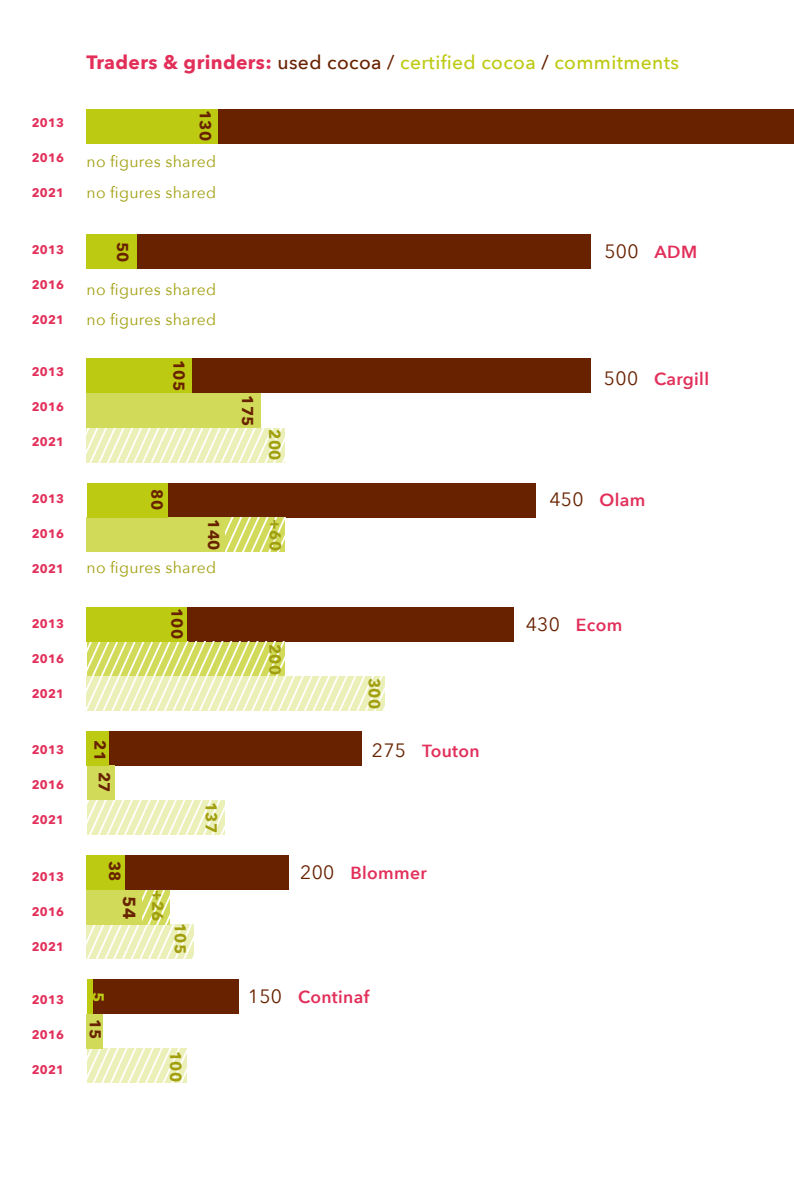
<style>
.page{position:relative;width:794px;height:1191px;background:#fff}
.page>*{position:absolute;margin:0;border:0;box-sizing:border-box;transform-origin:0 0}
.t1{font:500 19.25px "Avenir Next";letter-spacing:.02em;color:#bdca12}
.t2{font:19.25px "Avenir Next";color:#682200}
.t3{font:600 17.5px "Avenir Next";letter-spacing:.02em;color:#e22f5a}
.t4{font:700 17.5px "Avenir Next";color:#682200}
.t5{font:15.75px/29.8px "Avenir Next";letter-spacing:.02em;color:#a19f0e}
.t6{font:700 15.75px "Avenir Next";letter-spacing:.02em;color:#682200}
.t7{font:700 15.75px "Avenir Next";letter-spacing:.02em;color:#a19f0e}
.t8{font:700 12.25px "Avenir Next";letter-spacing:.02em;color:#e22f5a}
.s1{font-weight:700;color:#e22f5a}
.s2{color:#682200}
.s3{font-weight:400;font-size:19.25px;color:#682200}
.s4{font-weight:600;font-size:17.5px;color:#e22f5a}
</style>
<div class="page">
<div style="left:93px;top:979px;width:146px;height:35px;background:#682200"></div>
<div style="left:218px;top:109px;width:576px;height:35px;background:#682200"></div>
<div style="left:137px;top:234px;width:453px;height:34px;background:#682200"></div>
<div style="left:192px;top:358px;width:398px;height:35px;background:#682200"></div>
<div style="left:167px;top:483px;width:368px;height:34px;background:#682200"></div>
<div style="left:187px;top:607px;width:327px;height:34px;background:#682200"></div>
<div style="left:109px;top:731px;width:253px;height:34px;background:#682200"></div>
<div style="left:125px;top:855px;width:164px;height:35px;background:#682200"></div>
<div style="left:86px;top:234px;width:51px;height:34px;background:#bdca12"></div>
<div style="left:86px;top:109px;width:132px;height:35px;background:#bdca12"></div>
<svg style="left:225px;top:517px;width:60px;height:35px;background:#dbe27e"></svg>
<svg style="left:87px;top:641px;width:298px;height:70px"></svg>
<div style="left:87px;top:607px;width:100px;height:34px;background:#bdca12"></div>
<svg style="left:87px;top:800px;width:138px;height:35px"></svg>
<div style="left:87px;top:765px;width:27px;height:35px;background:#d1da59"></div>
<div style="left:87px;top:731px;width:22px;height:34px;background:#bdca12"></div>
<svg style="left:87px;top:1048px;width:100px;height:35px"></svg>
<div style="left:87px;top:1014px;width:16px;height:34px;background:#d1da59"></div>
<div style="left:87px;top:979px;width:6px;height:35px;background:#bdca12"></div>
<div style="left:87px;top:517px;width:138px;height:35px;background:#d1da59"></div>
<div style="left:87px;top:483px;width:80px;height:34px;background:#bdca12"></div>
<svg style="left:86px;top:428px;width:199px;height:34px"></svg>
<div style="left:86px;top:393px;width:174px;height:35px;background:#d1da59"></div>
<div style="left:86px;top:358px;width:106px;height:35px;background:#bdca12"></div>
<div style="left:86px;top:855px;width:39px;height:35px;background:#bdca12"></div>
<svg style="left:86px;top:890px;width:108px;height:69px"></svg>
<p class="t8" style="left:32px;top:112px;width:34px">2013</p>
<p class="t8" style="left:32px;top:147px;width:34px">2016</p>
<p class="t8" style="left:32px;top:182px;width:34px">2021</p>
<p class="t8" style="left:32px;top:239px;width:34px">2013</p>
<p class="t8" style="left:32px;top:274px;width:34px">2016</p>
<p class="t8" style="left:32px;top:309px;width:34px">2021</p>
<p class="t8" style="left:32px;top:361px;width:34px">2013</p>
<p class="t8" style="left:32px;top:396px;width:34px">2016</p>
<p class="t8" style="left:32px;top:431px;width:34px">2021</p>
<p class="t8" style="left:32px;top:488px;width:34px">2013</p>
<p class="t8" style="left:32px;top:523px;width:34px">2016</p>
<p class="t8" style="left:32px;top:558px;width:34px">2021</p>
<p class="t8" style="left:32px;top:613px;width:34px">2013</p>
<p class="t8" style="left:32px;top:648px;width:34px">2016</p>
<p class="t8" style="left:32px;top:683px;width:34px">2021</p>
<p class="t8" style="left:32px;top:739px;width:34px">2013</p>
<p class="t8" style="left:32px;top:774px;width:34px">2016</p>
<p class="t8" style="left:32px;top:809px;width:34px">2021</p>
<p class="t8" style="left:32px;top:866px;width:34px">2013</p>
<p class="t8" style="left:32px;top:901px;width:34px">2016</p>
<p class="t8" style="left:32px;top:936px;width:34px">2021</p>
<p class="t8" style="left:32px;top:989px;width:34px">2013</p>
<p class="t8" style="left:32px;top:1024px;width:34px">2016</p>
<p class="t8" style="left:32px;top:1059px;width:34px">2021</p>
<h1 class="t1" style="left:87px;top:46px;width:594px"><span class="s1">Traders &amp; grinders:</span> <span class="s2">used cocoa /</span> certified cocoa <span class="s2">/</span> commitments</h1>
<p class="t6" style="left:219px;top:110px;width:33px;rotate:90deg">130</p>
<p class="t5" style="left:87px;top:146px;width:131px">no figures shared</p>
<p class="t5" style="left:87px;top:177px;width:131px">no figures shared</p>
<p class="t6" style="left:136px;top:242px;width:22px;rotate:90deg">50</p>
<p class="t5" style="left:87px;top:274px;width:131px">no figures shared no figures shared</p>
<p class="t6" style="left:193px;top:360px;width:33px;rotate:90deg">105</p>
<p class="t6" style="left:171px;top:489px;width:22px;rotate:90deg">80</p>
<p class="t6" style="left:261px;top:395px;width:33px;rotate:90deg">175</p>
<p class="t7" style="left:288px;top:429px;width:33px;rotate:90deg">200</p>
<p class="t6" style="left:227px;top:519px;width:33px;rotate:90deg">140</p>
<p class="t7" style="left:289px;top:519px;width:33px;rotate:90deg">+60</p>
<p class="t5" style="left:87px;top:552px;width:131px">no figures shared</p>
<p class="t6" style="left:191px;top:607px;width:33px;rotate:90deg">100</p>
<p class="t6" style="left:116px;top:740px;width:54px;rotate:90deg">21 27</p>
<p class="t6" style="left:128px;top:860px;width:22px;rotate:90deg">38</p>
<p class="t6" style="left:109px;top:991px;width:49px;rotate:90deg"><sup>5</sup> 15</p>
<h2 class="t4" style="left:145px;top:896px;width:24px;rotate:90deg">54</h2>
<p class="t7" style="left:171px;top:889px;width:33px;rotate:90deg">+26</p>
<p class="t7" style="left:194px;top:922px;width:33px;rotate:90deg">105</p>
<p class="t7" style="left:189px;top:1050px;width:33px;rotate:90deg">100</p>
<p class="t7" style="left:225px;top:802px;width:33px;rotate:90deg">137</p>
<p class="t7" style="left:288px;top:644px;width:33px;rotate:90deg">200</p>
<p class="t7" style="left:388px;top:678px;width:33px;rotate:90deg">300</p>
<h2 class="t3" style="left:372px;top:735px;width:109px"><span class="s3">275</span> Touton</h2>
<h2 class="t3" style="left:300px;top:857px;width:128px"><span class="s3">200</span> Blommer</h2>
<h2 class="t3" style="left:248px;top:982px;width:123px"><span class="s3">150</span> Continaf</h2>
<h1 class="t2" style="left:604px;top:235px;width:94px">500 <span class="s4">ADM</span></h1>
<h2 class="t3" style="left:604px;top:363px;width:107px"><span class="s3">500</span> Cargill</h2>
<h2 class="t3" style="left:549px;top:485px;width:98px"><span class="s3">450</span> Olam</h2>
<h2 class="t3" style="left:526px;top:610px;width:98px"><span class="s3">430</span> Ecom</h2>
</div>
